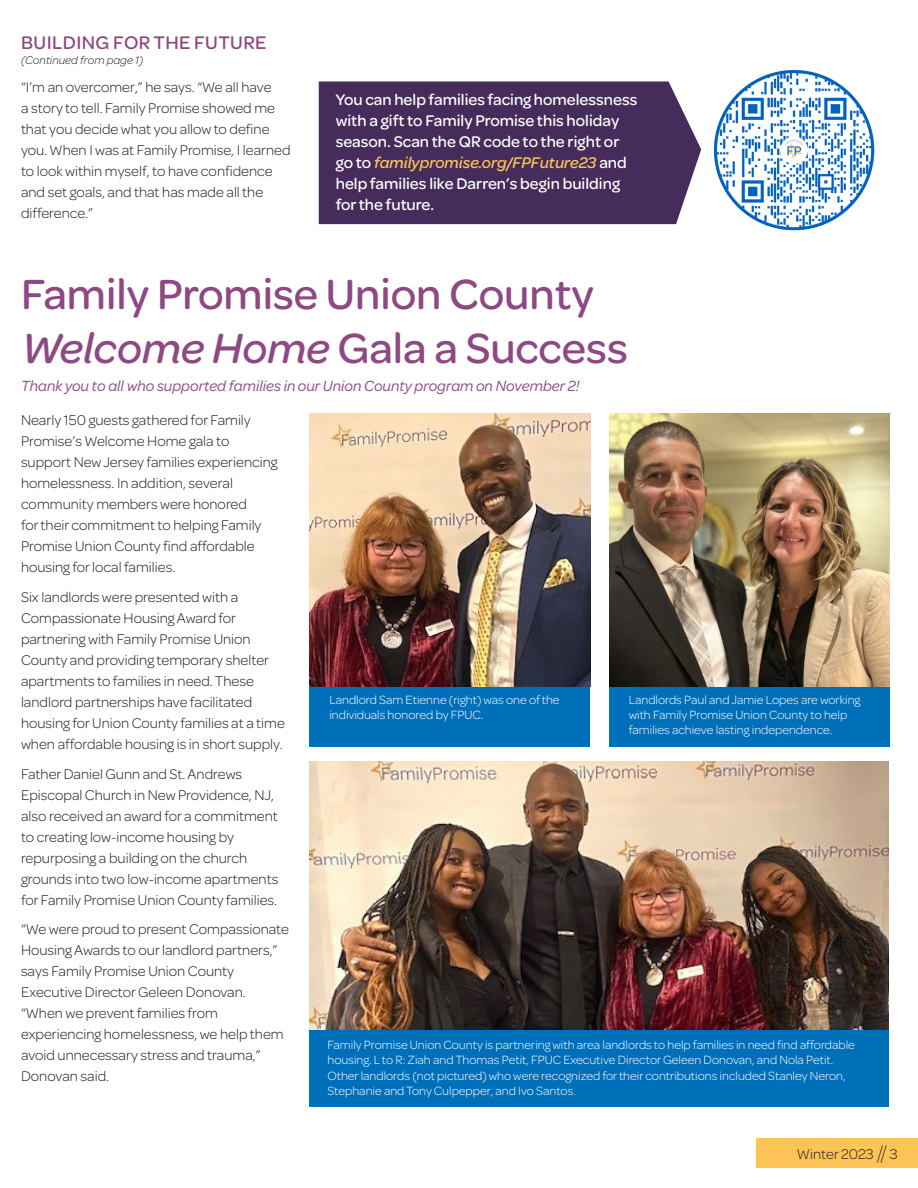
<style>
.page{position:relative;width:918px;height:1188px;background:#fff}
.page>*{position:absolute;margin:0;border:0;box-sizing:border-box;transform-origin:0 0}
.t1{font:500 45px/54px "Omnes";color:#8e4882}
.t2{font:500 19.5px "Omnes";letter-spacing:.02em;color:#8e4882}
.t3{font:500 16.5px/21px "Omnes";color:#fff}
.t4{font:italic 15.75px "Omnes";color:#8e4882}
.t5{font:300 15px/21px "Omnes";color:#231f20}
.t6{font:300 12.75px/15.3px "Omnes";color:#fff}
.t7{font:italic 300 12px "Omnes";color:#231f20}
.s1{font-style:italic;color:#fec459}
.s2{font-style:italic}
.s3{font-weight:200;font-size:21px}
</style>
<div class="page">
<div style="left:757px;top:1139px;width:161px;height:29px;background:#fec357"></div>
<img style="left:309px;top:761px;width:579px;height:269px">
<div style="left:309px;top:1030px;width:580px;height:76px;background:#006fb9"></div>
<img style="left:609px;top:414px;width:281px;height:273px">
<div style="left:609px;top:687px;width:281px;height:60px;background:#006fb9"></div>
<img style="left:310px;top:414px;width:280px;height:273px">
<div style="left:310px;top:687px;width:280px;height:60px;background:#006fb9"></div>
<div style="left:319px;top:82px;width:382px;height:142px;background:#452c5b"></div>
<img style="left:714px;top:70px;width:161px;height:161px;border-radius:81px">
<p class="t2" style="left:21px;top:29px;width:247px">BUILDING FOR THE FUTURE</p>
<p class="t7" style="left:21px;top:52px;width:124px">(Continued from page 1)</p>
<p class="t5" style="left:21px;top:75px;width:271px">“I’m an overcomer,” he says. “We all have<br>a story to tell. Family Promise showed me that you decide what you allow to define you. When I was at Family Promise, I learned to look within myself, to have confidence and set goals, and that has made all the difference.”</p>
<p class="t3" style="left:336px;top:88px;width:303px">You can help families facing homelessness with a gift to Family Promise this holiday season. Scan the QR code to the right or go to <span class="s1">familypromise.org/FPFuture23</span> and help families like Darren’s begin building for the future.</p>
<p class="t1" style="left:21px;top:265px;width:608px">Family Promise Union County<br><span class="s2">Welcome Home</span> Gala a Success</p>
<p class="t4" style="left:21px;top:376px;width:560px">Thank you to all who supported families in our Union County program on November 2!</p>
<p class="t5" style="left:21px;top:409px;width:258px">Nearly 150 guests gathered for Family Promise’s Welcome Home gala to support New Jersey families experiencing homelessness. In addition, several community members were honored<br>for their commitment to helping Family Promise Union County find affordable housing for local families.</p>
<p class="t5" style="left:21px;top:586px;width:265px">Six landlords were presented with a Compassionate Housing Award for partnering with Family Promise Union County and providing temporary shelter apartments to families in need. These landlord partnerships have facilitated housing for Union County families at a time when affordable housing is in short supply.</p>
<p class="t5" style="left:21px;top:762px;width:259px">Father Daniel Gunn and St. Andrews Episcopal Church in New Providence, NJ, also received an award for a commitment to creating low-income housing by repurposing a building on the church grounds into two low-income apartments for Family Promise Union County families.</p>
<p class="t5" style="left:21px;top:918px;width:270px">“We were proud to present Compassionate Housing Awards to our landlord partners,” says Family Promise Union County Executive Director Geleen Donovan. “When we prevent families from experiencing homelessness, we help them avoid unnecessary stress and trauma,” Donovan said.</p>
<p class="t6" style="left:329px;top:691px;width:232px">Landlord Sam Etienne (right) was one of the individuals honored by FPUC.</p>
<p class="t6" style="left:629px;top:691px;width:233px">Landlords Paul and Jamie Lopes are working with Family Promise Union County to help families achieve lasting independence.</p>
<p class="t6" style="left:327px;top:1036px;width:529px">Family Promise Union County is partnering with area landlords to help families in need find affordable housing. L to R: Ziah and Thomas Petit, FPUC Executive Director Geleen Donovan, and Nola Petit.<br>Other landlords (not pictured) who were recognized for their contributions included Stanley Neron, Stephanie and Tony Culpepper, and Ivo Santos.</p>
<p class="t5" style="left:797px;top:1143px;width:102px">Winter 2023 <span class="s3">//</span> 3</p>
</div>
